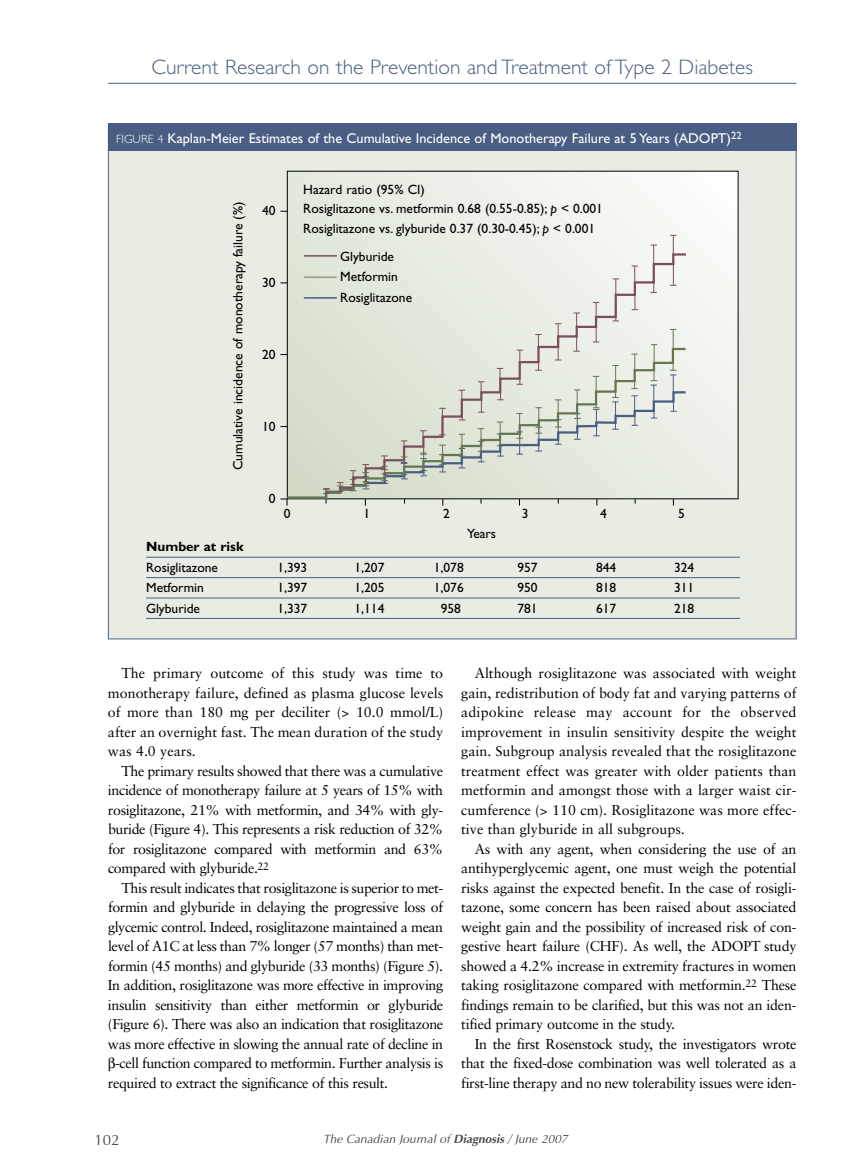
<style>
.page{position:relative;width:864px;height:1175px;background:#fff}
.page>*{position:absolute;margin:0;border:0;box-sizing:border-box;transform-origin:0 0}
.t1{font:300 21px "Gill Sans";color:#495e82}
.t2{font:15px "Optima";color:#4d4d4d}
.t3{font:14.25px/19.5px "Sabon";letter-spacing:-.03em;color:#000;text-align:justify}
.t4{font:14.25px "Gill Sans";color:#fff}
.t5{font:13.5px/20.4px "Gill Sans";color:#000}
.t6{font:700 13.5px "Gill Sans";color:#000}
.t7{font:italic 12px "Optima";color:#4d4d4d}
.s1{font-weight:300;font-size:12px}
.s2{font-style:italic}
.s3{font-weight:700}
</style>
<div class="page">
<hr style="left:108px;top:83px;width:688px;height:1px;background:#495e82">
<div style="left:108px;top:123px;width:689px;height:515px;background:#e8ece2"></div>
<div style="left:108px;top:124px;width:689px;height:27px;background:#495e82"></div>
<svg style="left:289px;top:173px;width:448px;height:240px"></svg>
<svg style="left:280px;top:498px;width:8px;height:7px"></svg>
<hr style="left:304px;top:276px;width:33px;height:2px;background:#90a07e">
<hr style="left:304px;top:297px;width:33px;height:2px;background:#495e82">
<hr style="left:304px;top:255px;width:33px;height:2px;background:#7b4e5c">
<hr style="left:146px;top:557px;width:594px;height:1px;background:#495e82">
<hr style="left:146px;top:577px;width:594px;height:1px;background:#495e82">
<hr style="left:146px;top:597px;width:594px;height:1px;background:#495e82">
<hr style="left:146px;top:618px;width:594px;height:1px;background:#495e82">
<svg style="left:285px;top:347px;width:38px;height:153px"></svg>
<svg style="left:323px;top:235px;width:365px;height:270px"></svg>
<h1 class="t1" style="left:152px;top:59px;width:603px">Current Research on the Prevention and Treatment of Type 2 Diabetes</h1>
<p class="t4" style="left:116px;top:132px;width:627px"><span class="s1">FIGURE 4</span> Kaplan-Meier Estimates of the Cumulative Incidence of Monotherapy Failure at 5 Years (ADOPT)<sup>22</sup></p>
<p class="t5" style="left:229px;top:470px;width:270px;rotate:-90deg">Cumulative incidence of monotherapy failure (%)</p>
<p class="t5" style="left:262px;top:201px;width:15px">40</p>
<p class="t5" style="left:262px;top:273px;width:15px">30</p>
<p class="t5" style="left:262px;top:345px;width:15px">20</p>
<p class="t5" style="left:262px;top:417px;width:15px">10</p>
<p class="t5" style="left:303px;top:180px;width:301px;line-height:19.5px">Hazard ratio (95% CI)<br>Rosiglitazone vs. metformin 0.68 (0.55-0.85); <span class="s2">p</span> &lt; 0.001<br>Rosiglitazone vs. glyburide 0.37 (0.30-0.45); <span class="s2">p</span> &lt; 0.001</p>
<p class="t5" style="left:340px;top:247px;width:73px">Glyburide<br>Metformin<br>Rosiglitazone</p>
<p class="t5" style="left:269px;top:489px;width:8px">0</p>
<p class="t5" style="left:284px;top:505px;width:8px">0</p>
<p class="t5" style="left:363px;top:505px;width:8px">1</p>
<p class="t5" style="left:443px;top:505px;width:8px">2</p>
<p class="t5" style="left:522px;top:505px;width:8px">3</p>
<p class="t5" style="left:600px;top:505px;width:8px">4</p>
<p class="t5" style="left:678px;top:505px;width:8px">5</p>
<p class="t5" style="left:467px;top:524px;width:31px">Years</p>
<p class="t6" style="left:146px;top:542px;width:99px">Number at risk</p>
<p class="t5" style="left:146px;top:558px;width:73px">Rosiglitazone</p>
<p class="t5" style="left:277px;top:558px;width:31px">1,393</p>
<p class="t5" style="left:354px;top:558px;width:31px">1,207</p>
<p class="t5" style="left:434px;top:558px;width:31px">1,078</p>
<p class="t5" style="left:517px;top:558px;width:22px">957</p>
<p class="t5" style="left:596px;top:558px;width:22px">844</p>
<p class="t5" style="left:674px;top:558px;width:22px">324</p>
<p class="t5" style="left:146px;top:579px;width:59px">Metformin</p>
<p class="t5" style="left:277px;top:579px;width:31px">1,397</p>
<p class="t5" style="left:354px;top:579px;width:31px">1,205</p>
<p class="t5" style="left:434px;top:579px;width:31px">1,076</p>
<p class="t5" style="left:517px;top:579px;width:22px">950</p>
<p class="t5" style="left:596px;top:579px;width:22px">818</p>
<p class="t5" style="left:674px;top:579px;width:22px">311</p>
<p class="t5" style="left:146px;top:599px;width:55px">Glyburide</p>
<p class="t5" style="left:277px;top:599px;width:31px">1,337</p>
<p class="t5" style="left:354px;top:599px;width:31px">1,114</p>
<p class="t5" style="left:441px;top:599px;width:22px">958</p>
<p class="t5" style="left:517px;top:599px;width:22px">781</p>
<p class="t5" style="left:596px;top:599px;width:22px">617</p>
<p class="t5" style="left:674px;top:599px;width:22px">218</p>
<p class="t3" style="left:108px;top:664px;width:337px;text-indent:14px">The primary outcome of this study was time to monotherapy failure, defined as plasma glucose levels of more than 180 mg per deciliter (&gt; 10.0 mmol/L) after an overnight fast. The mean duration of the study was 4.0 years.</p>
<p class="t3" style="left:108px;top:762px;width:337px;text-indent:13px">The primary results showed that there was a cumulative incidence of monotherapy failure at 5 years of 15% with rosiglitazone, 21% with metformin, and 34% with gly&shy;buride (Figure 4). This represents a risk reduction of 32% for rosiglitazone compared with metformin and 63% compared with glyburide.<sup>22</sup></p>
<p class="t3" style="left:122px;top:879px;width:323px">This result indicates that rosiglitazone is superior to met-</p>
<p class="t3" style="left:108px;top:898px;width:337px">formin and glyburide in delaying the progressive loss of</p>
<p class="t3" style="left:108px;top:918px;width:337px">glycemic control. Indeed, rosiglitazone maintained a mean</p>
<p class="t3" style="left:108px;top:937px;width:337px">level of A1C at less than 7% longer (57 months) than met-</p>
<p class="t3" style="left:108px;top:957px;width:337px">formin (45 months) and glyburide (33 months) (Figure 5).</p>
<p class="t3" style="left:108px;top:976px;width:337px">In addition, rosiglitazone was more effective in improving</p>
<p class="t3" style="left:108px;top:996px;width:337px">insulin sensitivity than either metformin or glyburide</p>
<p class="t3" style="left:108px;top:1015px;width:337px">(Figure 6). There was also an indication that rosiglitazone</p>
<p class="t3" style="left:108px;top:1035px;width:337px">was more effective in slowing the annual rate of decline in</p>
<p class="t3" style="left:115px;top:1054px;width:329px">-cell function compared to metformin. Further analysis is</p>
<p class="t3" style="left:108px;top:1074px;width:282px">required to extract the significance of this result.</p>
<p class="t3" style="left:461px;top:664px;width:337px;text-indent:14px">Although rosiglitazone was associated with weight gain, redistribution of body fat and varying patterns of adipokine release may account for the observed improvement in insulin sensitivity despite the weight gain. Subgroup analysis revealed that the rosiglitazone treatment effect was greater with older patients than metformin and amongst those with a larger waist cir&shy;cumference (&gt; 110 cm). Rosiglitazone was more effec&shy;tive than glyburide in all subgroups.</p>
<p class="t3" style="left:461px;top:840px;width:337px;text-indent:13px">As with any agent, when considering the use of an antihyperglycemic agent, one must weigh the potential risks against the expected benefit. In the case of rosigli&shy;tazone, some concern has been raised about associated weight gain and the possibility of increased risk of con&shy;gestive heart failure (CHF). As well, the ADOPT study showed a 4.2% increase in extremity fractures in women taking rosiglitazone compared with metformin.<sup>22</sup> These findings remain to be clarified, but this was not an iden&shy;tified primary outcome in the study.</p>
<p class="t3" style="left:461px;top:1035px;width:337px;text-indent:14px">In the first Rosenstock study, the investigators wrote that the fixed-dose combination was well tolerated as a first-line therapy and no new tolerability issues were iden-</p>
<p class="t2" style="left:94px;top:1131px;width:27px">102</p>
<p class="t7" style="left:323px;top:1131px;width:246px">The Canadian Journal of <span class="s3">Diagnosis</span> / June 2007</p>
</div>
